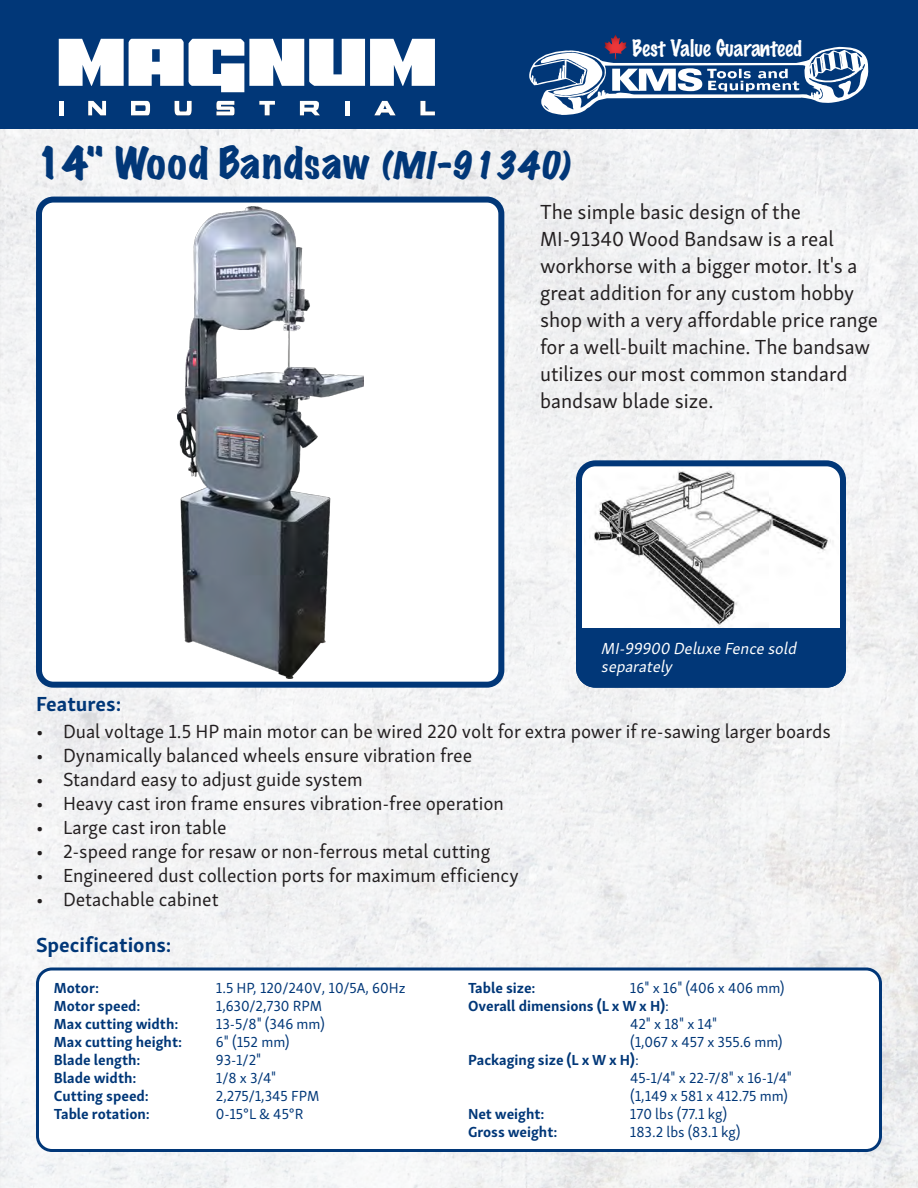
<style>
.page{position:relative;width:918px;height:1188px;background:#fff}
.page>*{position:absolute;margin:0;border:0;box-sizing:border-box;transform-origin:0 0}
.t1{font:expanded 39px "Marker Felt";letter-spacing:.035em;color:#013778}
.t2{font:21px/27px "Skolar Sans Latn";color:#231f20}
.t3{font:700 21px "Skolar Sans Latn";color:#013778}
.t4{font:100 21px "Marker Felt";color:#fff}
.t5{font:19.5px "Skolar Sans Latn";color:#231f20}
.t6{font:italic 16.5px/18px "Skolar Sans Latn";color:#fff}
.Paragraph_Style_1{font:15px "Skolar Sans Latn";color:#013778}
.Paragraph_Style_1-2{font:700 15px "Skolar Sans Latn";color:#013778}
.s1{font-style:italic;font-size:33px}
.s2{font-weight:400}
</style>
<div class="page">
<div style="left:0;top:73px;width:918px;height:1115px;background:#f2f3f4"></div>
<div style="left:0;top:0;width:918px;height:128px;background:#013778"></div>
<svg style="left:529px;top:35px;width:340px;height:80px"></svg>
<svg style="left:59px;top:39px;width:376px;height:53px"></svg>
<hr style="left:59px;top:101px;width:4px;height:14px;background:#fff">
<svg style="left:88px;top:101px;width:18px;height:14px"></svg>
<svg style="left:131px;top:101px;width:19px;height:14px"></svg>
<svg style="left:175px;top:101px;width:17px;height:14px"></svg>
<svg style="left:216px;top:101px;width:19px;height:14px"></svg>
<svg style="left:259px;top:101px;width:16px;height:14px"></svg>
<svg style="left:300px;top:101px;width:20px;height:14px"></svg>
<hr style="left:345px;top:101px;width:4px;height:14px;background:#fff">
<svg style="left:374px;top:101px;width:22px;height:14px"></svg>
<svg style="left:420px;top:101px;width:15px;height:14px"></svg>
<div style="left:39px;top:200px;width:462px;height:485px;background:#fff;border-radius:14px"></div>
<div style="left:36px;top:197px;width:468px;height:491px;border:6px solid #013778;border-radius:14px"></div>
<div style="left:37px;top:969px;width:843px;height:181px;background:#fff;border-radius:14px"></div>
<div style="left:36px;top:968px;width:846px;height:184px;border:3px solid #013778;border-radius:14px"></div>
<img style="left:177px;top:206px;width:186px;height:472px">
<div style="left:576px;top:629px;width:270px;height:59px;background:#013778"></div>
<div style="left:576px;top:460px;width:270px;height:228px;border:6px solid #013778;border-radius:16px"></div>
<img style="left:585px;top:468px;width:253px;height:160px">
<p class="t4" style="left:632px;top:31px;width:172px">Best Value Guaranteed</p>
<p class="t1" style="left:36px;top:132px;width:544px">14" Wood Bandsaw <span class="s1">(MI-91340)</span></p>
<p class="t2" style="left:540px;top:197px;width:340px">The simple basic design of the<br>MI-91340 Wood Bandsaw is a real workhorse with a bigger motor. It's a great addition for any custom hobby shop with a very affordable price range for a well-built machine. The bandsaw utilizes our most common standard bandsaw blade size.</p>
<p class="t3" style="left:36px;top:687px;width:87px">Features:</p>
<p class="t6" style="left:601px;top:638px;width:201px">MI-99900 Deluxe Fence sold separately</p>
<p class="t5" style="left:36px;top:717px;width:797px">• Dual voltage 1.5 HP main motor can be wired 220 volt for extra power if re-sawing larger boards</p>
<p class="t5" style="left:36px;top:741px;width:438px">• Dynamically balanced wheels ensure vibration free</p>
<p class="t5" style="left:36px;top:765px;width:328px">• Standard easy to adjust guide system</p>
<p class="t5" style="left:36px;top:789px;width:469px">• Heavy cast iron frame ensures vibration-free operation</p>
<p class="t5" style="left:36px;top:813px;width:192px">• Large cast iron table</p>
<p class="t5" style="left:36px;top:837px;width:456px">• 2-speed range for resaw or non-ferrous metal cutting</p>
<p class="t5" style="left:36px;top:861px;width:484px">• Engineered dust collection ports for maximum efficiency</p>
<p class="t5" style="left:36px;top:885px;width:184px">• Detachable cabinet</p>
<p class="t3" style="left:36px;top:927px;width:137px">Specifications:</p>
<p class="Paragraph_Style_1-2" style="left:54px;top:976px;width:47px">Motor:</p>
<p class="Paragraph_Style_1" style="left:216px;top:977px;width:191px">1.5 HP, 120/240V, 10/5A, 60Hz</p>
<p class="Paragraph_Style_1-2" style="left:54px;top:994px;width:88px">Motor speed:</p>
<p class="Paragraph_Style_1" style="left:216px;top:995px;width:108px">1,630/2,730 RPM</p>
<p class="Paragraph_Style_1-2" style="left:54px;top:1012px;width:126px">Max cutting width:</p>
<p class="Paragraph_Style_1" style="left:216px;top:1013px;width:110px">13-5/8" (346 mm)</p>
<p class="Paragraph_Style_1-2" style="left:54px;top:1030px;width:130px">Max cutting height:</p>
<p class="Paragraph_Style_1" style="left:216px;top:1031px;width:75px">6" (152 mm)</p>
<p class="Paragraph_Style_1-2" style="left:54px;top:1048px;width:88px">Blade length:</p>
<p class="Paragraph_Style_1" style="left:216px;top:1049px;width:47px">93-1/2"</p>
<p class="Paragraph_Style_1-2" style="left:54px;top:1066px;width:84px">Blade width:</p>
<p class="Paragraph_Style_1" style="left:216px;top:1067px;width:62px">1/8 x 3/4"</p>
<p class="Paragraph_Style_1-2" style="left:54px;top:1084px;width:97px">Cutting speed:</p>
<p class="Paragraph_Style_1" style="left:216px;top:1085px;width:105px">2,275/1,345 FPM</p>
<p class="Paragraph_Style_1-2" style="left:54px;top:1102px;width:98px">Table rotation:</p>
<p class="Paragraph_Style_1" style="left:216px;top:1103px;width:89px">0-15°L &amp; 45°R</p>
<p class="Paragraph_Style_1-2" style="left:468px;top:976px;width:69px">Table size:</p>
<p class="Paragraph_Style_1" style="left:630px;top:977px;width:156px">16" x 16" (406 x 406 mm)</p>
<p class="Paragraph_Style_1-2" style="left:468px;top:994px;width:203px">Overall dimensions (L x W x H)<span class="s2">:</span></p>
<p class="Paragraph_Style_1" style="left:630px;top:1013px;width:89px">42" x 18" x 14"</p>
<p class="Paragraph_Style_1" style="left:630px;top:1031px;width:154px">(1,067 x 457 x 355.6 mm)</p>
<p class="Paragraph_Style_1-2" style="left:468px;top:1048px;width:173px">Packaging size (L x W x H)<span class="s2">:</span></p>
<p class="Paragraph_Style_1" style="left:630px;top:1067px;width:163px">45-1/4" x 22-7/8" x 16-1/4"</p>
<p class="Paragraph_Style_1" style="left:630px;top:1085px;width:159px">(1,149 x 581 x 412.75 mm)</p>
<p class="Paragraph_Style_1-2" style="left:468px;top:1102px;width:78px">Net weight:</p>
<p class="Paragraph_Style_1" style="left:630px;top:1103px;width:99px">170 lbs (77.1 kg)</p>
<p class="Paragraph_Style_1-2" style="left:468px;top:1120px;width:91px">Gross weight:</p>
<p class="Paragraph_Style_1" style="left:630px;top:1121px;width:112px">183.2 lbs (83.1 kg)</p>
</div>
